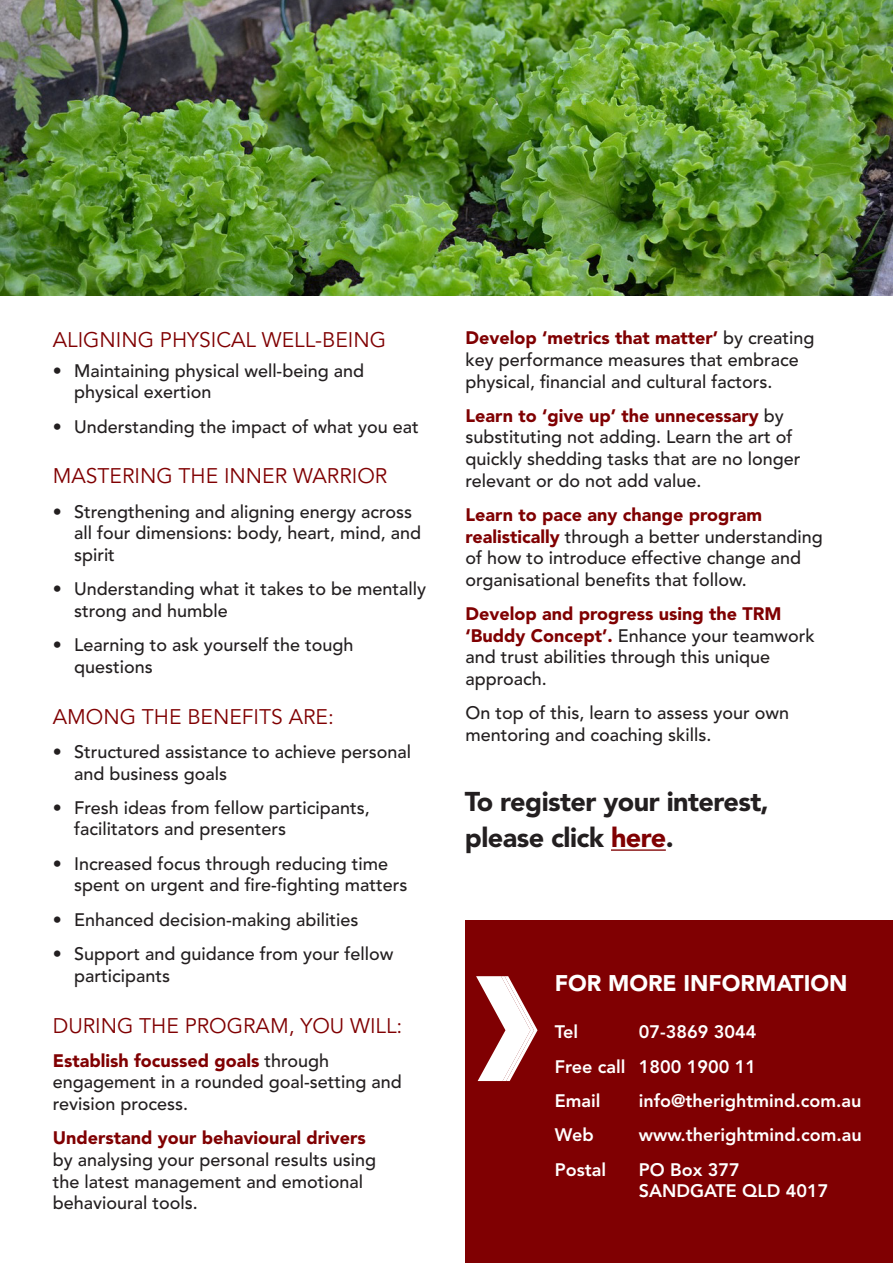
<style>
.page{position:relative;width:893px;height:1263px;background:#fff}
.page>*{position:absolute;margin:0;border:0;box-sizing:border-box;transform-origin:0 0}
.Heading_1{font:900 27px/36px "Avenir LT Std";letter-spacing:-.02em;color:#231f20}
.t1{font:900 22.5px "Avenir LT Std";color:#fff}
.Heading_2{font:21px "Avenir LT Std";color:#800002}
.body{font:500 18px/21.6px "Avenir LT Std";color:#231f20}
.t2{font:800 18px/21.6px "Avenir LT Std";color:#fff}
.s1{font-weight:900;color:#800002}
.s2{color:#800002}
</style>
<div class="page">
<div style="left:465px;top:921px;width:428px;height:342px;background:#800002"></div>
<img style="left:0;top:0;width:893px;height:296px">
<svg style="left:476px;top:976px;width:61px;height:105px"></svg>
<hr style="left:611px;top:849px;width:55px;height:2px;background:#800002">
<p class="Heading_2" style="left:53px;top:327px;width:335px">ALIGNING PHYSICAL WELL-BEING</p>
<p class="body" style="left:74px;top:360px;width:291px;text-indent:-21px">• Maintaining physical well-being and physical exertion</p>
<p class="body" style="left:53px;top:416px;width:368px">• Understanding the impact of what you eat</p>
<p class="Heading_2" style="left:53px;top:464px;width:336px">MASTERING THE INNER WARRIOR</p>
<p class="body" style="left:74px;top:501px;width:349px;text-indent:-21px">• Strengthening and aligning energy across all four dimensions: body, heart, mind, and spirit</p>
<p class="body" style="left:74px;top:579px;width:354px;text-indent:-21px">• Understanding what it takes to be mentally strong and humble</p>
<p class="body" style="left:74px;top:635px;width:281px;text-indent:-21px">• Learning to ask yourself the tough questions</p>
<p class="Heading_2" style="left:53px;top:704px;width:283px">AMONG THE BENEFITS ARE:</p>
<p class="body" style="left:74px;top:741px;width:339px;text-indent:-21px">• Structured assistance to achieve personal and business goals</p>
<p class="body" style="left:74px;top:797px;width:297px;text-indent:-21px">• Fresh ideas from fellow participants, facilitators and presenters</p>
<p class="body" style="left:74px;top:853px;width:335px;text-indent:-21px">• Increased focus through reducing time spent on urgent and fire-fighting matters</p>
<p class="body" style="left:53px;top:909px;width:307px">• Enhanced decision-making abilities</p>
<p class="body" style="left:74px;top:943px;width:321px;text-indent:-21px">• Support and guidance from your fellow participants</p>
<p class="Heading_2" style="left:53px;top:1013px;width:351px">DURING THE PROGRAM, YOU WILL:</p>
<p class="body" style="left:53px;top:1050px;width:351px"><span class="s1">Establish focussed goals</span> through engagement in a rounded goal-setting and revision process.</p>
<p class="body" style="left:53px;top:1128px;width:325px"><span class="s1">Understand your behavioural drivers </span>by analysing your personal results using the latest management and emotional behavioural tools.</p>
<p class="body" style="left:465px;top:328px;width:350px"><span class="s1">Develop ‘metrics that matter’</span> by creating key performance measures that embrace physical, financial and cultural factors.</p>
<p class="body" style="left:465px;top:405px;width:337px"><span class="s1">Learn to ‘give up’ the unnecessary</span> by substituting not adding. Learn the art of quickly shedding tasks that are no longer relevant or do not add value.</p>
<p class="body" style="left:465px;top:504px;width:359px"><span class="s1">Learn to pace any change program realistically</span> through a better understanding of how to introduce effective change and organisational benefits that follow.</p>
<p class="body" style="left:465px;top:604px;width:351px"><span class="s1">Develop and progress using the TRM ‘Buddy Concept’.</span> Enhance your teamwork and trust abilities through this unique approach.</p>
<p class="body" style="left:465px;top:703px;width:325px">On top of this, learn to assess your own mentoring and coaching skills.</p>
<p class="Heading_1" style="left:465px;top:784px;width:305px">To register your interest, please click <span class="s2">here</span>.</p>
<p class="t1" style="left:555px;top:970px;width:294px">FOR MORE INFORMATION</p>
<p class="t2" style="left:555px;top:1021px;width:25px">Tel</p>
<p class="t2" style="left:639px;top:1021px;width:119px">07-3869 3044</p>
<p class="t2" style="left:555px;top:1055px;width:203px">Free call 1800 1900 11</p>
<p class="t2" style="left:555px;top:1090px;width:47px">Email</p>
<p class="t2" style="left:639px;top:1090px;width:224px">info@therightmind.com.au</p>
<p class="t2" style="left:555px;top:1124px;width:41px">Web</p>
<p class="t2" style="left:639px;top:1124px;width:224px">www.therightmind.com.au</p>
<p class="t2" style="left:555px;top:1158px;width:53px">Postal</p>
<p class="t2" style="left:639px;top:1158px;width:191px">PO Box 377<br>SANDGATE QLD 4017</p>
</div>
